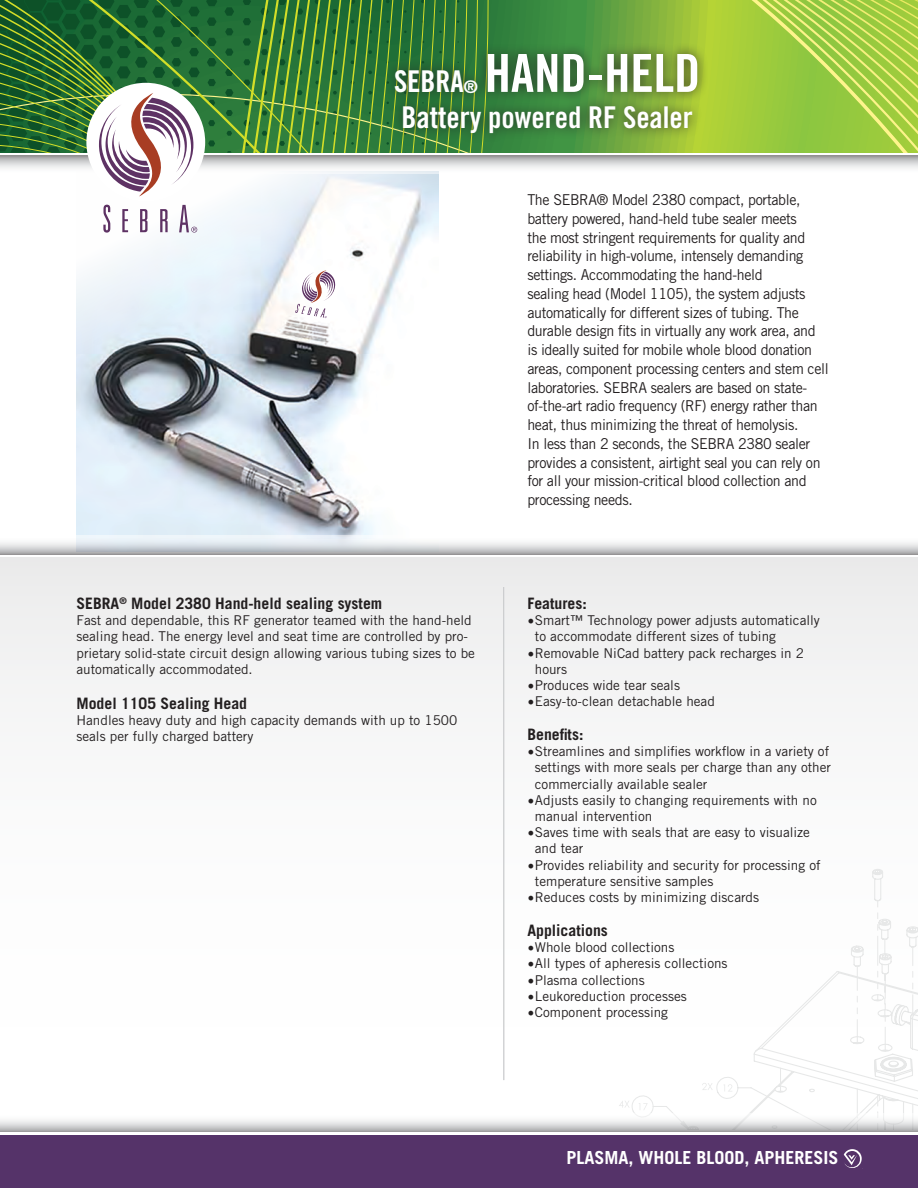
<style>
.page{position:relative;width:918px;height:1188px;background:#fff}
.page>*{position:absolute;margin:0;border:0;box-sizing:border-box;transform-origin:0 0}
.t1{font:52.5px "Trade Gothic LT Std Bd Cn 20";color:#fff}
.t2{font:30px "Trade Gothic LT Std Bd Cn 20";color:#fff}
.t3{font:700 18.6px "Trade Gothic LT Std";color:#fff}
.t4{font:700 18px "Trade Gothic LT Std";color:#fff}
.t5{font:700 15.75px "Trade Gothic LT Std";color:#231f20}
.t6{font:15px/18.8px "Trade Gothic LT Std";letter-spacing:-.025em;color:#231f20;scale:.95 1}
.t7{font:13.5px/16.2px "Trade Gothic LT Std";color:#231f20}
.s1{font-family:"Trade Gothic LT Std";font-weight:700;font-size:17.55px}
.s2{font-family:"Minion Pro";font-size:18px}
</style>
<div class="page">
<img style="left:76px;top:174px;width:362px;height:362px">
<div style="left:0;top:557px;width:918px;height:512px;background:linear-gradient(to right,#f9f9f9,#f5f5f5)"></div>
<svg style="left:640px;top:868px;width:278px;height:201px"></svg>
<svg style="left:692px;top:900px;width:226px;height:213px"></svg>
<svg style="left:702px;top:1071px;width:162px;height:42px"></svg>
<svg style="left:619px;top:1095px;width:54px;height:18px"></svg>
<svg style="left:0;top:536px;width:918px;height:18px"></svg>
<svg style="left:0;top:1113px;width:918px;height:19px"></svg>
<hr style="left:504px;top:587px;width:1px;height:493px;background:#e6e7e8">
<hr style="left:503px;top:587px;width:1px;height:493px;background:#bcbec0">
<div style="left:0;top:1136px;width:918px;height:52px;background:#553369"></div>
<svg style="left:844px;top:1149px;width:18px;height:19px"></svg>
<svg style="left:515px;top:0;width:99px;height:153px;background:#449242"></svg>
<svg style="left:425px;top:0;width:90px;height:42px;background:#327c38"></svg>
<svg style="left:0;top:9px;width:425px;height:15px;background:#25682d"></svg>
<svg style="left:0;top:24px;width:425px;height:18px;background:#2c6e2d"></svg>
<svg style="left:0;top:61px;width:543px;height:92px;background:#347530"></svg>
<svg style="left:614px;top:0;width:304px;height:153px;background:#a2cc42"></svg>
<svg style="left:0;top:156px;width:918px;height:18px"></svg>
<svg style="left:87px;top:0;width:293px;height:197px"></svg>
<svg style="left:103px;top:205px;width:7px;height:28px"></svg>
<svg style="left:122px;top:209px;width:6px;height:23px"></svg>
<svg style="left:140px;top:209px;width:8px;height:23px"></svg>
<svg style="left:160px;top:209px;width:8px;height:23px"></svg>
<svg style="left:179px;top:205px;width:18px;height:28px"></svg>
<div style="left:385px;top:42px;width:324px;height:102px;background:#231f20;opacity:.75"></div>
<svg style="left:295px;top:268px;width:44px;height:50px"></svg>
<p class="t1" style="left:485px;top:41px;width:217px">HAND-HELD</p>
<p class="t2" style="left:401px;top:99px;width:293px">Battery powered RF Sealer</p>
<p class="t2" style="left:394px;top:63px;width:85px">SEBRA<span class="s1">®</span></p>
<p class="t5" style="left:76px;top:594px;width:307px">SEBRA<sup>®</sup> Model 2380 Hand-held sealing system</p>
<p class="t7" style="left:76px;top:612px;width:400px">Fast and dependable, this RF generator teamed with the hand-held sealing head. The energy level and seat time are controlled by pro&shy;prietary solid-state circuit design allowing various tubing sizes to be automatically accommodated.</p>
<p class="t5" style="left:76px;top:694px;width:172px">Model 1105 Sealing Head</p>
<p class="t7" style="left:76px;top:712px;width:382px">Handles heavy duty and high capacity demands with up to 1500 seals per fully charged battery</p>
<p class="t6" style="left:527px;top:190px;width:319px">The SEBRA® Model 2380 compact, portable, battery powered, hand-held tube sealer meets<br>the most stringent requirements for quality and reliability in high-volume, intensely demanding settings. Accommodating the hand-held<br>sealing head (Model 1105), the system adjusts automatically for different sizes of tubing. The durable design fits in virtually any work area, and is ideally suited for mobile whole blood donation areas, component processing centers and stem cell laboratories. SEBRA sealers are based on state&shy;of-the-art radio frequency (RF) energy rather than heat, thus minimizing the threat of hemolysis.<br>In less than 2 seconds, the SEBRA 2380 sealer provides a consistent, airtight seal you can rely on for all your mission-critical blood collection and processing needs.</p>
<p class="t5" style="left:527px;top:594px;width:61px">Features:</p>
<p class="t7" style="left:535px;top:612px;width:287px;text-indent:-8px"><span class="s2">•</span>Smart™ Technology power adjusts automatically to accommodate different sizes of tubing</p>
<p class="t7" style="left:535px;top:645px;width:271px;text-indent:-8px"><span class="s2">•</span>Removable NiCad battery pack recharges in 2 hours</p>
<p class="t7" style="left:527px;top:677px;width:154px"><span class="s2">•</span>Produces wide tear seals</p>
<p class="t7" style="left:527px;top:693px;width:189px"><span class="s2">•</span>Easy-to-clean detachable head</p>
<p class="t5" style="left:527px;top:725px;width:58px">Benefits:</p>
<p class="t7" style="left:535px;top:743px;width:298px;text-indent:-8px"><span class="s2">•</span>Streamlines and simplifies workflow in a variety of settings with more seals per charge than any other commercially available sealer</p>
<p class="t7" style="left:535px;top:792px;width:283px;text-indent:-8px"><span class="s2">•</span>Adjusts easily to changing requirements with no manual intervention</p>
<p class="t7" style="left:535px;top:824px;width:277px;text-indent:-8px"><span class="s2">•</span>Saves time with seals that are easy to visualize and tear</p>
<p class="t7" style="left:535px;top:857px;width:287px;text-indent:-8px"><span class="s2">•</span>Provides reliability and security for processing of temperature sensitive samples</p>
<p class="t7" style="left:527px;top:889px;width:233px"><span class="s2">•</span>Reduces costs by minimizing discards</p>
<p class="t5" style="left:527px;top:921px;width:82px">Applications</p>
<p class="t7" style="left:527px;top:939px;width:149px"><span class="s2">•</span>Whole blood collections</p>
<p class="t7" style="left:527px;top:955px;width:202px"><span class="s2">•</span>All types of apheresis collections</p>
<p class="t7" style="left:527px;top:972px;width:119px"><span class="s2">•</span>Plasma collections</p>
<p class="t7" style="left:527px;top:988px;width:161px"><span class="s2">•</span>Leukoreduction processes</p>
<p class="t7" style="left:527px;top:1004px;width:142px"><span class="s2">•</span>Component processing</p>
<p class="t3" style="left:634px;top:1144px;width:218px">CATHETER MANUFACTURING</p>
<p class="t4" style="left:566px;top:1146px;width:274px">PLASMA, WHOLE BLOOD, APHERESIS</p>
</div>
